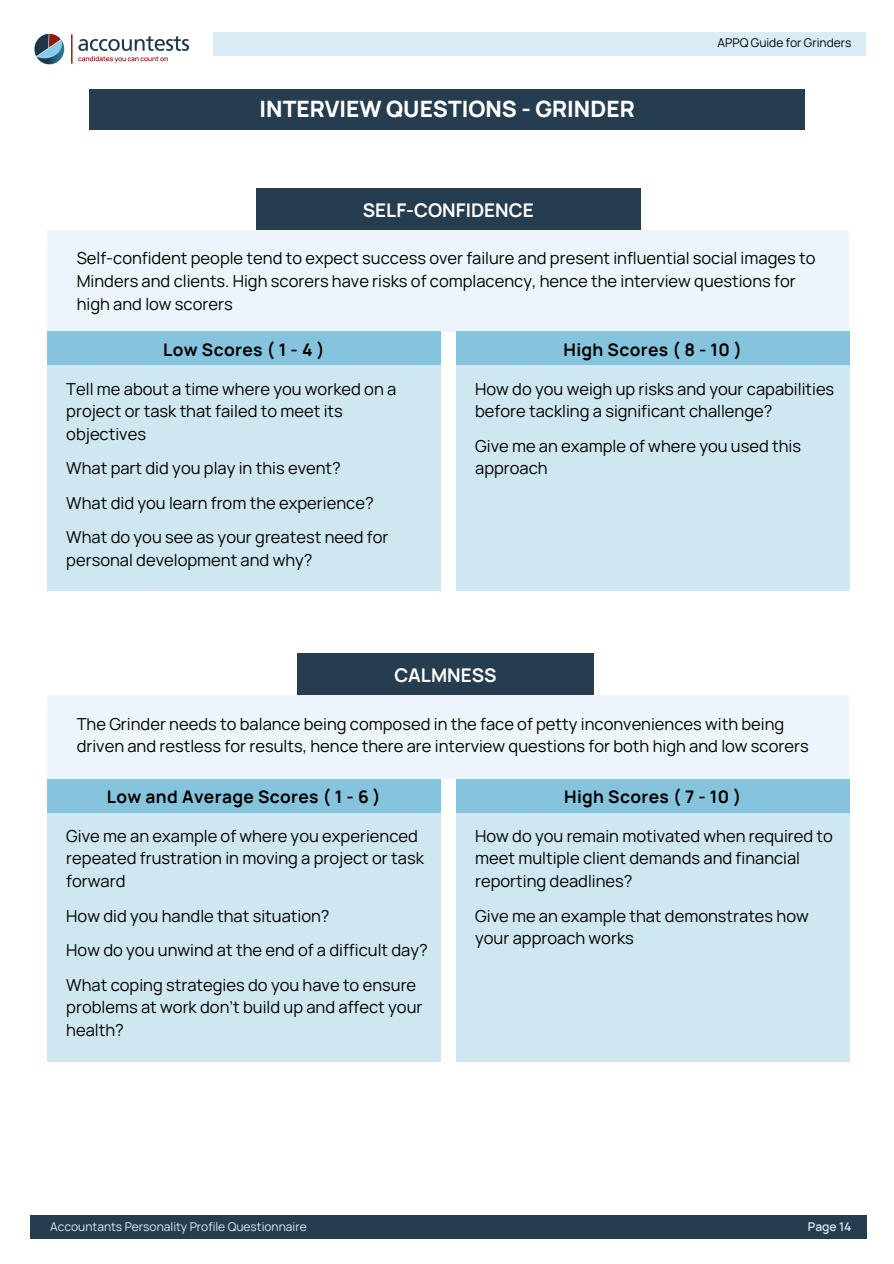
<style>
.page{position:relative;width:894px;height:1264px;background:#fff}
.page>*{position:absolute;margin:0;border:0;box-sizing:border-box;transform-origin:0 0}
.t1{font:800 22.5px "Manrope";color:#fff}
.t2{font:700 18.9px "Manrope";color:#fff}
.t3{font:700 17.4px "Manrope";letter-spacing:.02em;color:#000}
.t4{font:16.5px/22.5px "Manrope";color:#000}
.t5{font:12px "Manrope";color:#daecf6}
.t6{font:12px "Manrope";color:#000}
.t7{font:600 12px "Manrope";color:#daecf6}
</style>
<div class="page">
<img style="left:34px;top:33px;width:156px;height:32px">
<div style="left:30px;top:1215px;width:836px;height:23px;background:#253d4f"></div>
<div style="left:214px;top:32px;width:652px;height:23px;background:#daecf6"></div>
<div style="left:89px;top:89px;width:715px;height:41px;background:#253d4f"></div>
<div style="left:47px;top:230px;width:801px;height:102px;background:#ecf5fa"></div>
<div style="left:47px;top:365px;width:393px;height:226px;background:#cee7f1"></div>
<div style="left:47px;top:331px;width:393px;height:34px;background:#86c3dd"></div>
<div style="left:255px;top:188px;width:385px;height:42px;background:#253d4f"></div>
<div style="left:456px;top:365px;width:393px;height:226px;background:#cee7f1"></div>
<div style="left:456px;top:331px;width:393px;height:34px;background:#86c3dd"></div>
<div style="left:47px;top:695px;width:801px;height:84px;background:#ecf5fa"></div>
<div style="left:47px;top:813px;width:393px;height:248px;background:#cee7f1"></div>
<div style="left:47px;top:778px;width:393px;height:34px;background:#86c3dd"></div>
<div style="left:297px;top:653px;width:296px;height:42px;background:#253d4f"></div>
<div style="left:456px;top:813px;width:393px;height:248px;background:#cee7f1"></div>
<div style="left:456px;top:778px;width:393px;height:34px;background:#86c3dd"></div>
<p class="t1" style="left:259px;top:93px;width:376px">INTERVIEW QUESTIONS - GRINDER</p>
<p class="t2" style="left:363px;top:196px;width:172px">SELF-CONFIDENCE</p>
<p class="t6" style="left:717px;top:35px;width:135px">APPQ Guide for Grinders</p>
<p class="t4" style="left:77px;top:247px;width:740px">Self-confident people tend to expect success over failure and present influential social images to<br>Minders and clients. High scorers have risks of complacency, hence the interview questions for high and low scorers</p>
<p class="t3" style="left:163px;top:337px;width:163px">Low Scores ( 1 - 4 )</p>
<p class="t4" style="left:66px;top:377px;width:331px">Tell me about a time where you worked on a project or task that failed to meet its objectives</p>
<p class="t4" style="left:66px;top:456px;width:276px">What part did you play in this event?</p>
<p class="t4" style="left:66px;top:491px;width:309px">What did you learn from the experience?</p>
<p class="t4" style="left:66px;top:526px;width:323px">What do you see as your greatest need for personal development and why?</p>
<p class="t3" style="left:563px;top:337px;width:180px">High Scores ( 8 - 10 )</p>
<p class="t4" style="left:475px;top:377px;width:360px">How do you weigh up risks and your capabilities before tackling a significant challenge?</p>
<p class="t4" style="left:475px;top:434px;width:327px">Give me an example of where you used this approach</p>
<p class="t2" style="left:394px;top:661px;width:104px">CALMNESS</p>
<p class="t4" style="left:77px;top:712px;width:733px">The Grinder needs to balance being composed in the face of petty inconveniences with being driven and restless for results, hence there are interview questions for both high and low scorers</p>
<p class="t3" style="left:107px;top:784px;width:275px">Low and Average Scores ( 1 - 6 )</p>
<p class="t3" style="left:564px;top:784px;width:179px">High Scores ( 7 - 10 )</p>
<p class="t4" style="left:66px;top:824px;width:359px">Give me an example of where you experienced repeated frustration in moving a project or task forward</p>
<p class="t4" style="left:66px;top:904px;width:265px">How did you handle that situation?</p>
<p class="t4" style="left:66px;top:938px;width:363px">How do you unwind at the end of a difficult day?</p>
<p class="t4" style="left:66px;top:973px;width:357px">What coping strategies do you have to ensure problems at work don’t build up and affect your health?</p>
<p class="t4" style="left:475px;top:824px;width:359px">How do you remain motivated when required to meet multiple client demands and financial reporting deadlines?</p>
<p class="t4" style="left:475px;top:904px;width:335px">Give me an example that demonstrates how your approach works</p>
<p class="t5" style="left:50px;top:1218px;width:258px">Accountants Personality Profile Questionnaire</p>
<p class="t7" style="left:807px;top:1218px;width:45px">Page 14</p>
</div>
